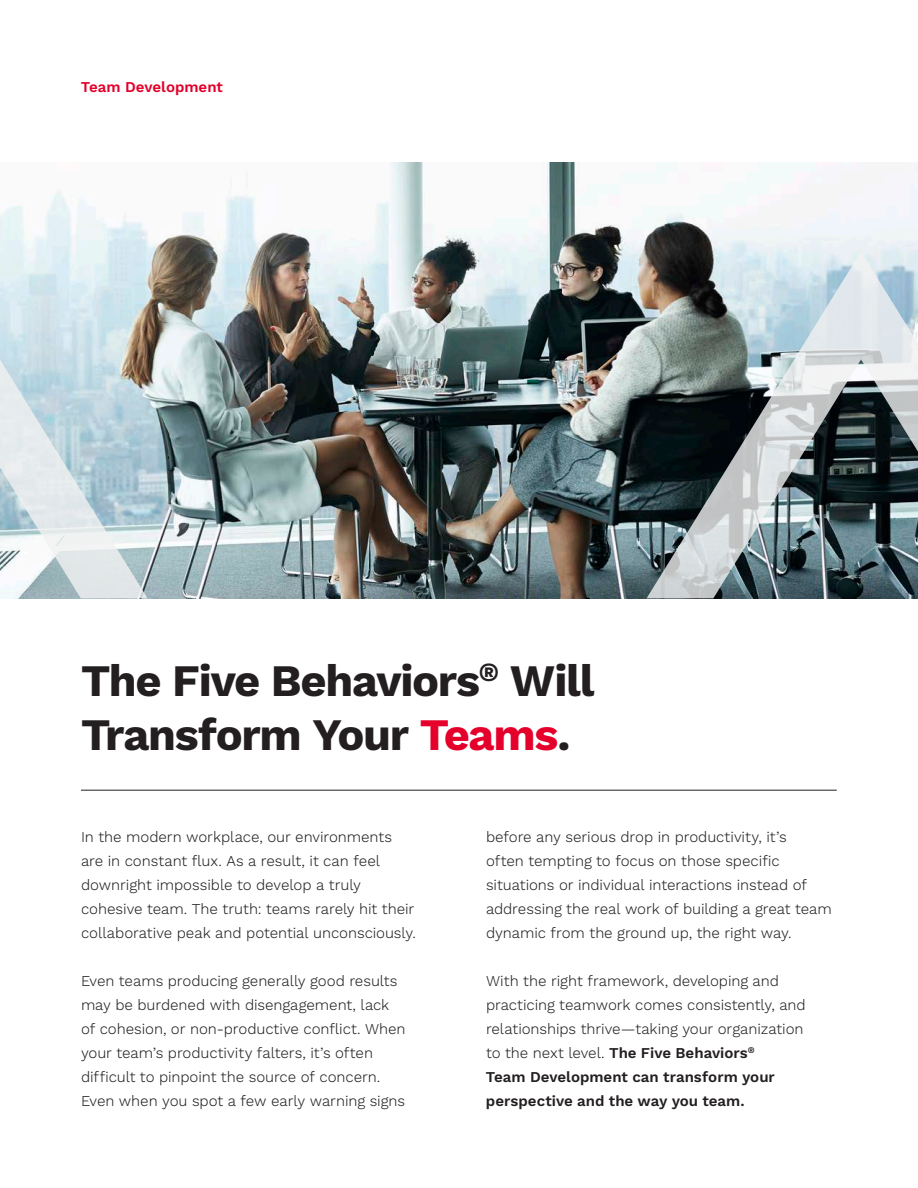
<style>
.page{position:relative;width:918px;height:1188px;background:#fff}
.page>*{position:absolute;margin:0;border:0;box-sizing:border-box;transform-origin:0 0}
.t1{font:700 45px/54px "Work Sans";letter-spacing:-.03em;color:#231f20}
.t2{font:300 15px/24px "Work Sans";letter-spacing:-.005em;color:#231f20}
.t3{font:600 15px "Work Sans";color:#e4002b}
.s1{color:#e4002b}
.s2{font-weight:600}
</style>
<div class="page">
<hr style="left:81px;top:790px;width:756px;height:1px;background:#231f20">
<img style="left:0;top:162px;width:918px;height:436px">
<svg style="left:647px;top:251px;width:271px;height:347px;background:#7d898c"></svg>
<svg style="left:0;top:338px;width:148px;height:260px;background:#c8d8dd"></svg>
<p class="t3" style="left:81px;top:79px;width:144px">Team Development</p>
<p class="t1" style="left:81px;top:656px;width:515px">The Five Behaviors<sup>®</sup> Will<br>Transform Your <span class="s1">Teams</span>.</p>
<p class="t2" style="left:81px;top:825px;width:336px">In the modern workplace, our environments are in constant flux. As a result, it can feel downright impossible to develop a truly cohesive team. The truth: teams rarely hit their collaborative peak and potential unconsciously.</p>
<p class="t2" style="left:81px;top:969px;width:326px">Even teams producing generally good results may be burdened with disengagement, lack of cohesion, or non-productive conflict. When your team’s productivity falters, it’s often difficult to pinpoint the source of concern.<br>Even when you spot a few early warning signs</p>
<p class="t2" style="left:486px;top:825px;width:347px">before any serious drop in productivity, it’s<br>often tempting to focus on those specific situations or individual interactions instead of addressing the real work of building a great team dynamic from the ground up, the right way.</p>
<p class="t2" style="left:486px;top:969px;width:321px">With the right framework, developing and practicing teamwork comes consistently, and relationships thrive—taking your organization to the next level. <span class="s2">The Five Behaviors</span><sup>®<br></sup><span class="s2">Team Development can transform your perspective and the way you team.</span></p>
</div>
